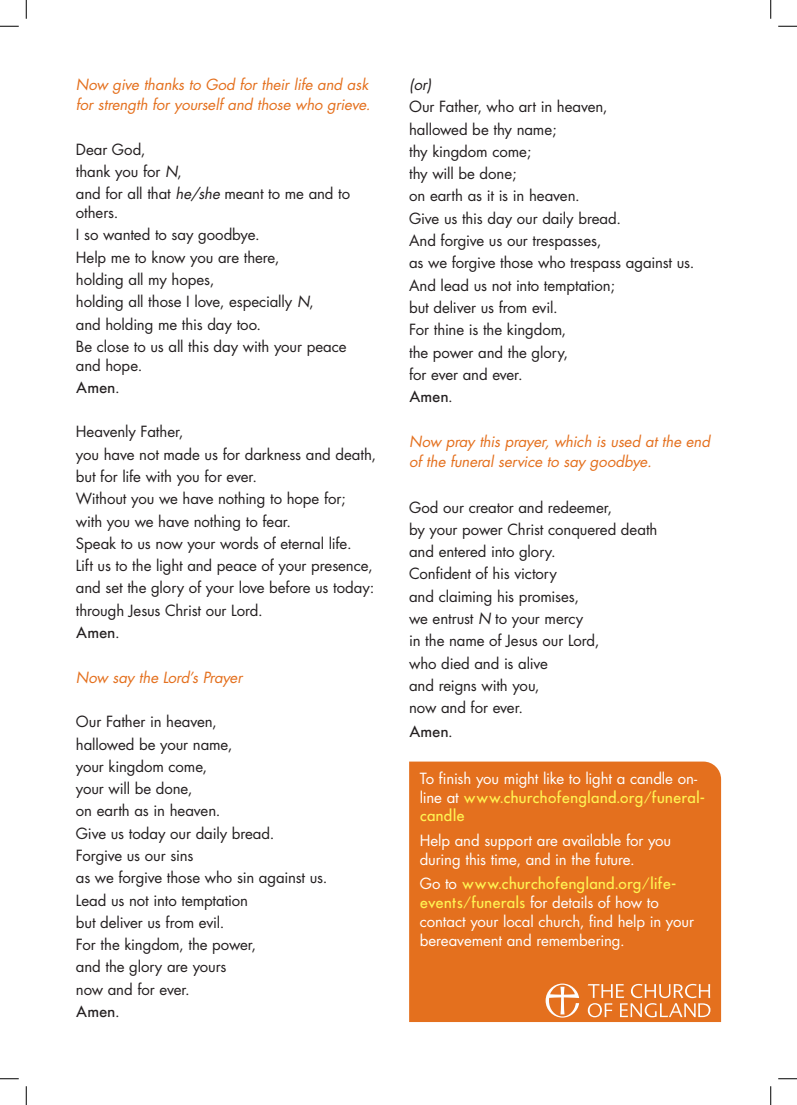
<style>
.page{position:relative;width:797px;height:1105px;background:#fff}
.page>*{position:absolute;margin:0;border:0;box-sizing:border-box;transform-origin:0 0}
.t1{font:15px/22.2px "Futura CE";letter-spacing:-.01em;color:#231f20}
.t2{font:15px/18.8px "Futura CE";letter-spacing:-.01em;color:#fff}
.t3{font:italic 15px/20px "Futura CE";letter-spacing:-.005em;color:#e4701e}
.t4{font:500 15px/18.8px "Futura";letter-spacing:.015em;color:#fff353}
.t5{font:500 15px "Futura";letter-spacing:.02em;color:#231f20}
.t6{font:italic 15px "Futura CE";color:#231f20}
.s1{font-style:italic}
.s2{font-family:"Futura CE";font-weight:400}
.s3{font-family:"Futura CE";font-weight:400;color:#fff}
.s4{font-family:"Futura";font-weight:500;color:#fff353}
</style>
<div class="page">
<div style="left:409px;top:761px;width:312px;height:261px;background:#e4701e"></div>
<svg style="left:545px;top:983px;width:34px;height:34px"></svg>
<svg style="left:587px;top:984px;width:123px;height:33px"></svg>
<svg style="left:0;top:25px;width:19px;height:2px"></svg>
<svg style="left:778px;top:25px;width:19px;height:2px"></svg>
<svg style="left:0;top:1078px;width:19px;height:1px"></svg>
<svg style="left:778px;top:1078px;width:19px;height:1px"></svg>
<svg style="left:25px;top:0;width:2px;height:19px"></svg>
<svg style="left:25px;top:1086px;width:2px;height:19px"></svg>
<svg style="left:770px;top:0;width:1px;height:19px"></svg>
<svg style="left:770px;top:1086px;width:1px;height:19px"></svg>
<p class="t3" style="left:76px;top:75px;width:296px">Now give thanks to God for their life and ask for strength for yourself and those who grieve.</p>
<p class="t1" style="left:76px;top:138px;width:276px">Dear God,<br>thank you for <span class="s1">N</span>,<br>and for all that <span class="s1">he/she</span> meant to me and to</p>
<p class="t1" style="left:76px;top:202px;width:272px">others.<br>I so wanted to say goodbye.<br>Help me to know you are there,<br>holding all my hopes,<br>holding all those I love, especially <span class="s1">N</span>,<br>and holding me this day too.<br>Be close to us all this day with your peace</p>
<p class="t1" style="left:76px;top:354px;width:68px">and hope.</p>
<p class="t5" style="left:76px;top:378px;width:45px">Amen<span class="s2">.</span></p>
<p class="t1" style="left:76px;top:421px;width:301px">Heavenly Father,<br>you have not made us for darkness and death, but for life with you for ever.<br>Without you we have nothing to hope for;<br>with you we have nothing to fear.<br>Speak to us now your words of eternal life.<br>Lift us to the light and peace of your presence, and set the glory of your love before us today: through Jesus Christ our Lord.</p>
<p class="t5" style="left:76px;top:623px;width:45px">Amen<span class="s2">.</span></p>
<p class="t3" style="left:76px;top:667px;width:168px">Now say the Lord’s Prayer</p>
<p class="t1" style="left:76px;top:711px;width:253px">Our Father in heaven,<br>hallowed be your name,<br>your kingdom come,<br>your will be done,<br>on earth as in heaven.<br>Give us today our daily bread.<br>Forgive us our sins<br>as we forgive those who sin against us.<br>Lead us not into temptation<br>but deliver us from evil.<br>For the kingdom, the power,<br>and the glory are yours<br>now and for ever.</p>
<p class="t5" style="left:76px;top:1002px;width:45px">Amen<span class="s2">.</span></p>
<p class="t6" style="left:409px;top:75px;width:24px">(or)</p>
<p class="t1" style="left:409px;top:96px;width:287px">Our Father, who art in heaven,<br>hallowed be thy name;<br>thy kingdom come;<br>thy will be done;<br>on earth as it is in heaven.<br>Give us this day our daily bread.<br>And forgive us our trespasses,<br>as we forgive those who trespass against us.<br>And lead us not into temptation;<br>but deliver us from evil.<br>For thine is the kingdom,<br>the power and the glory,<br>for ever and ever.</p>
<p class="t5" style="left:409px;top:387px;width:45px">Amen<span class="s2">.</span></p>
<p class="t3" style="left:409px;top:431px;width:302px">Now pray this prayer, which is used at the end of the funeral service to say goodbye.</p>
<p class="t1" style="left:409px;top:496px;width:250px">God our creator and redeemer,<br>by your power Christ conquered death and entered into glory.<br>Confident of his victory<br>and claiming his promises,<br>we entrust <span class="s1">N</span> to your mercy<br>in the name of Jesus our Lord,<br>who died and is alive<br>and reigns with you,<br>now and for ever.</p>
<p class="t5" style="left:409px;top:721px;width:45px">Amen<span class="s2">.</span></p>
<p class="t2" style="left:420px;top:769px;width:279px">To finish you might like to light a candle on-</p>
<p class="t4" style="left:420px;top:788px;width:287px"><span class="s3">line at</span> www.churchofengland.org/funeral&shy;candle</p>
<p class="t2" style="left:420px;top:831px;width:253px">Help and support are available for you during this time, and in the future.</p>
<p class="t4" style="left:420px;top:874px;width:258px"><span class="s3">Go to</span> www.churchofengland.org/life-</p>
<p class="t2" style="left:420px;top:893px;width:276px"><span class="s4">events/funerals</span> for details of how to contact your local church, find help in your bereavement and remembering.</p>
</div>
